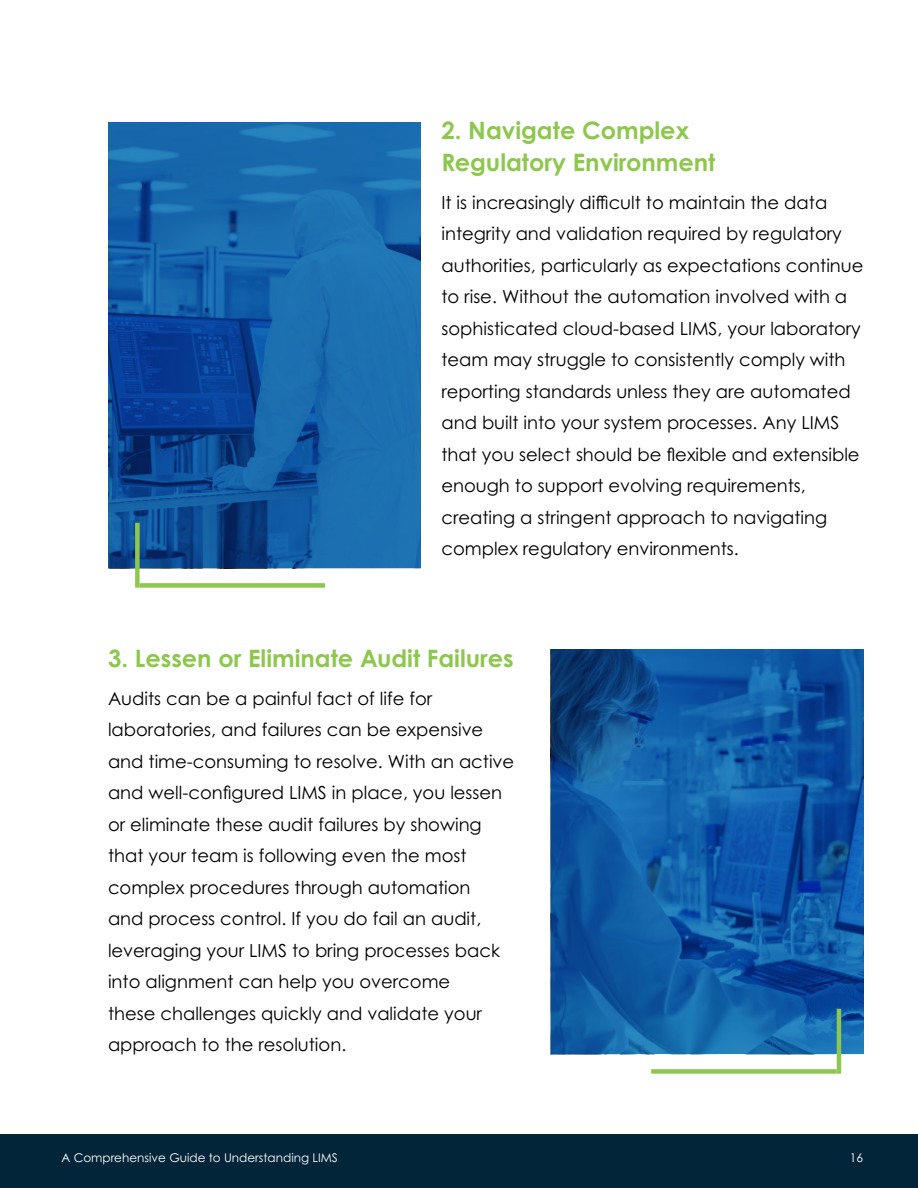
<style>
.page{position:relative;width:918px;height:1188px;background:#fff}
.page>*{position:absolute;margin:0;border:0;box-sizing:border-box;transform-origin:0 0}
.t1{font:700 24px/31.5px "Century Gothic Pro";color:#8ec74e}
.t2{font:18px/31.5px "Century Gothic Pro";color:#000}
.t3{font:12px "Century Gothic Pro";color:#fff}
</style>
<div class="page">
<div style="left:0;top:1134px;width:918px;height:54px;background:#032539"></div>
<img style="left:108px;top:122px;width:312px;height:446px">
<img style="left:551px;top:650px;width:312px;height:404px">
<div style="left:140px;top:583px;width:185px;height:5px;background:#8ec74e"></div>
<div style="left:135px;top:523px;width:5px;height:65px;background:#8ec74e"></div>
<div style="left:651px;top:1069px;width:186px;height:5px;background:#8ec74e"></div>
<hr style="left:837px;top:1009px;width:4px;height:65px;background:#8ec74e">
<h1 class="t1" style="left:441px;top:114px;width:276px">2. Navigate Complex<br>Regulatory Environment</h1>
<p class="t2" style="left:441px;top:186px;width:424px">It is increasingly difficult to maintain the data integrity and validation required by regulatory authorities, particularly as expectations continue to rise. Without the automation involved with a sophisticated cloud-based LIMS, your laboratory team may struggle to consistently comply with reporting standards unless they are automated and built into your system processes. Any LIMS that you select should be flexible and extensible enough to support evolving requirements, creating a stringent approach to navigating complex regulatory environments.</p>
<h1 class="t1" style="left:108px;top:642px;width:407px">3. Lessen or Eliminate Audit Failures</h1>
<p class="t2" style="left:108px;top:682px;width:408px">Audits can be a painful fact of life for laboratories, and failures can be expensive and time-consuming to resolve. With an active and well-configured LIMS in place, you lessen or eliminate these audit failures by showing that your team is following even the most complex procedures through automation<br>and process control. If you do fail an audit, leveraging your LIMS to bring processes back into alignment can help you overcome<br>these challenges quickly and validate your approach to the resolution.</p>
<p class="t3" style="left:61px;top:1150px;width:278px">A Comprehensive Guide to Understanding LIMS</p>
<p class="t3" style="left:850px;top:1150px;width:15px">16</p>
</div>
